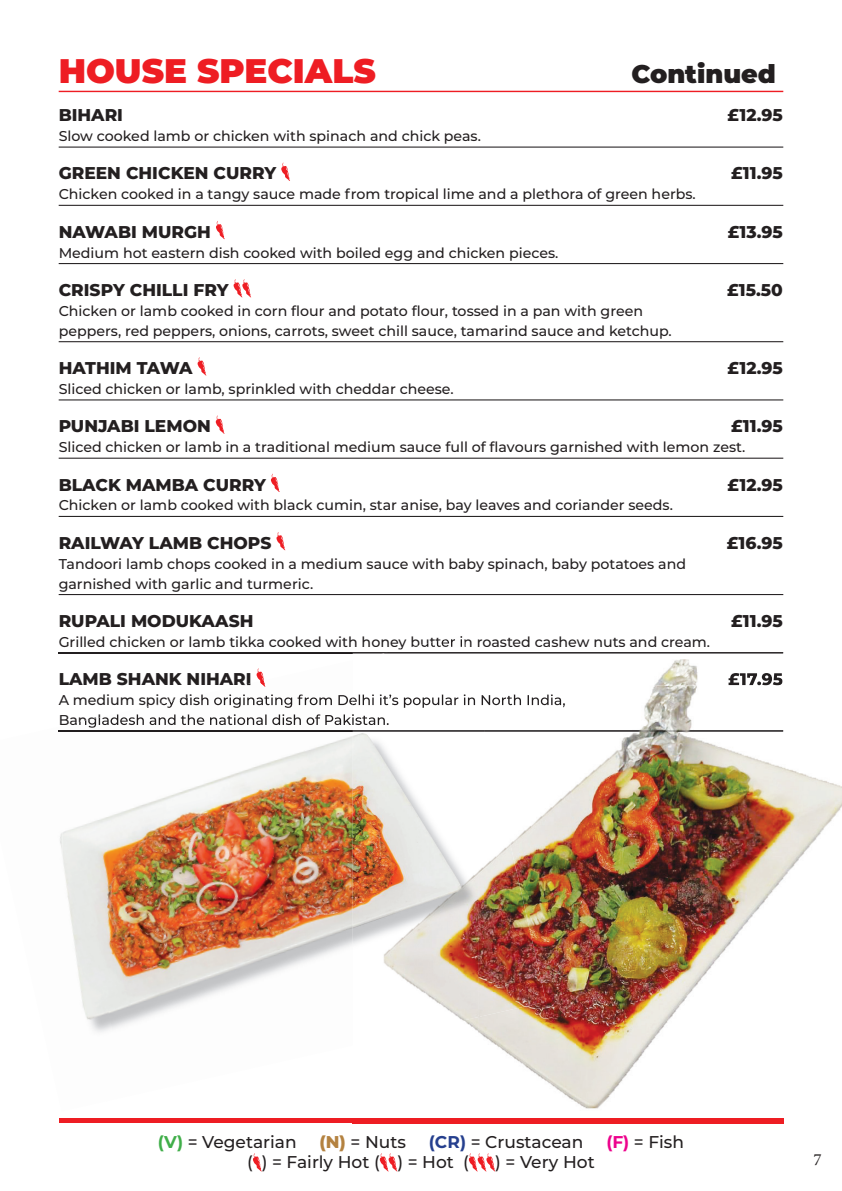
<style>
.page{position:relative;width:842px;height:1191px;background:#fff}
.page>*{position:absolute;margin:0;border:0;box-sizing:border-box;transform-origin:0 0}
.t1{font:900 34px "Montserrat";color:#ee1d23}
.t2{font:900 25.6px "Montserrat";color:#231f20}
.t3{font:800 17px "Montserrat";color:#231f20}
.t4{font:500 17px "Montserrat";color:#231f20}
.t5{font:17px "Minion Pro";color:#231f20}
.t6{font:500 14.2px/19.8px "Montserrat";color:#231f20}
.s1{font-weight:700;color:#40ae49}
.s2{font-weight:800;color:#b48240}
.s3{font-weight:700;color:#253f8e}
.s4{font-weight:700;color:#ed028c}
</style>
<div class="page">
<svg style="left:253px;top:1153px;width:9px;height:18px"></svg>
<svg style="left:380px;top:1153px;width:17px;height:18px"></svg>
<svg style="left:469px;top:1153px;width:26px;height:18px"></svg>
<div style="left:59px;top:1118px;width:724px;height:5px;background:#ee1d23"></div>
<hr style="left:59px;top:91px;width:724px;height:1px;background:#ee1d23">
<hr style="left:59px;top:147px;width:724px;height:1px;background:#231f20">
<hr style="left:59px;top:205px;width:724px;height:1px;background:#231f20">
<hr style="left:59px;top:263px;width:724px;height:1px;background:#231f20">
<hr style="left:59px;top:341px;width:724px;height:1px;background:#231f20">
<hr style="left:59px;top:399px;width:724px;height:1px;background:#231f20">
<hr style="left:59px;top:457px;width:724px;height:2px;background:#231f20">
<hr style="left:59px;top:516px;width:724px;height:1px;background:#231f20">
<hr style="left:59px;top:594px;width:724px;height:1px;background:#231f20">
<hr style="left:59px;top:652px;width:724px;height:1px;background:#231f20">
<svg style="left:281px;top:163px;width:9px;height:18px"></svg>
<svg style="left:216px;top:221px;width:9px;height:18px"></svg>
<svg style="left:234px;top:279px;width:17px;height:18px"></svg>
<svg style="left:198px;top:357px;width:8px;height:18px"></svg>
<svg style="left:216px;top:415px;width:9px;height:19px"></svg>
<svg style="left:271px;top:474px;width:9px;height:18px"></svg>
<svg style="left:276px;top:532px;width:9px;height:18px"></svg>
<img style="left:472px;top:652px;width:370px;height:471px">
<img style="left:472px;top:1118px;width:311px;height:5px">
<img style="left:472px;top:652px;width:311px;height:1px">
<img style="left:546px;top:730px;width:237px;height:1px">
<img style="left:474px;top:673px;width:308px;height:12px">
<img style="left:546px;top:694px;width:19px;height:14px">
<img style="left:412px;top:636px;width:54px;height:11px">
<svg style="left:242px;top:668px;width:23px;height:18px"></svg>
<img style="left:58px;top:730px;width:12px;height:127px">
<img style="left:70px;top:730px;width:158px;height:2px">
<img style="left:228px;top:730px;width:125px;height:2px">
<img style="left:147px;top:694px;width:206px;height:14px">
<img style="left:70px;top:714px;width:283px;height:14px">
<img style="left:353px;top:649px;width:119px;height:5px">
<img style="left:353px;top:685px;width:193px;height:332px">
<img style="left:472px;top:673px;width:2px;height:12px">
<img style="left:353px;top:694px;width:126px;height:14px">
<img style="left:353px;top:714px;width:36px;height:14px">
<img style="left:63px;top:736px;width:415px;height:300px">
<img style="left:63px;top:809px;width:51px;height:227px">
<img style="left:301px;top:736px;width:52px;height:226px">
<h1 class="t1" style="left:59px;top:45px;width:319px">HOUSE SPECIALS</h1>
<h2 class="t2" style="left:631px;top:55px;width:146px">Continued</h2>
<p class="t3" style="left:59px;top:103px;width:66px">BIHARI</p>
<p class="t3" style="left:728px;top:103px;width:57px">£12.95</p>
<p class="t6" style="left:59px;top:126px;width:424px">Slow cooked lamb or chicken with spinach and chick peas.</p>
<p class="t3" style="left:59px;top:161px;width:219px">GREEN CHICKEN CURRY</p>
<p class="t3" style="left:731px;top:161px;width:53px">£11.95</p>
<p class="t6" style="left:59px;top:184px;width:639px">Chicken cooked in a tangy sauce made from tropical lime and a plethora of green herbs.</p>
<p class="t3" style="left:59px;top:219px;width:154px">NAWABI MURGH</p>
<p class="t3" style="left:728px;top:219px;width:57px">£13.95</p>
<p class="t6" style="left:59px;top:242px;width:501px">Medium hot eastern dish cooked with boiled egg and chicken pieces.</p>
<p class="t3" style="left:59px;top:277px;width:171px">CRISPY CHILLI FRY</p>
<p class="t3" style="left:727px;top:277px;width:57px">£15.50</p>
<p class="t6" style="left:59px;top:300px;width:615px">Chicken or lamb cooked in corn flour and potato flour, tossed in a pan with green peppers, red peppers, onions, carrots, sweet chill sauce, tamarind sauce and ketchup.</p>
<p class="t3" style="left:59px;top:355px;width:135px">HATHIM TAWA</p>
<p class="t3" style="left:728px;top:355px;width:57px">£12.95</p>
<p class="t6" style="left:59px;top:378px;width:397px">Sliced chicken or lamb, sprinkled with cheddar cheese.</p>
<p class="t3" style="left:59px;top:414px;width:154px">PUNJABI LEMON</p>
<p class="t3" style="left:731px;top:414px;width:53px">£11.95</p>
<p class="t6" style="left:59px;top:437px;width:688px">Sliced chicken or lamb in a traditional medium sauce full of flavours garnished with lemon zest.</p>
<p class="t3" style="left:59px;top:472px;width:209px">BLACK MAMBA CURRY</p>
<p class="t3" style="left:728px;top:472px;width:57px">£12.95</p>
<p class="t6" style="left:59px;top:495px;width:616px">Chicken or lamb cooked with black cumin, star anise, bay leaves and coriander seeds.</p>
<p class="t3" style="left:59px;top:530px;width:214px">RAILWAY LAMB CHOPS</p>
<p class="t3" style="left:727px;top:530px;width:58px">£16.95</p>
<p class="t6" style="left:59px;top:553px;width:629px">Tandoori lamb chops cooked in a medium sauce with baby spinach, baby potatoes and garnished with garlic and turmeric.</p>
<p class="t3" style="left:59px;top:608px;width:196px">RUPALI MODUKAASH</p>
<p class="t3" style="left:731px;top:608px;width:53px">£11.95</p>
<p class="t6" style="left:59px;top:631px;width:653px">Grilled chicken or lamb tikka cooked with honey butter in roasted cashew nuts and cream.</p>
<p class="t3" style="left:59px;top:666px;width:194px">LAMB SHANK NIHARI</p>
<p class="t4" style="left:158px;top:1129px;width:140px"><span class="s1">(V)</span> = Vegetarian</p>
<p class="t4" style="left:320px;top:1129px;width:88px"><span class="s2">(N)</span> = Nuts</p>
<p class="t4" style="left:429px;top:1129px;width:156px"><span class="s3">(CR)</span> = Crustacean</p>
<p class="t4" style="left:606px;top:1129px;width:79px"><span class="s4">(F)</span> = Fish</p>
<p class="t4" style="left:247px;top:1150px;width:223px">( ) = Fairly Hot ( ) = Hot (</p>
<p class="t4" style="left:495px;top:1150px;width:101px">) = Very Hot</p>
<p class="t5" style="left:814px;top:1148px;width:10px">7</p>
</div>
